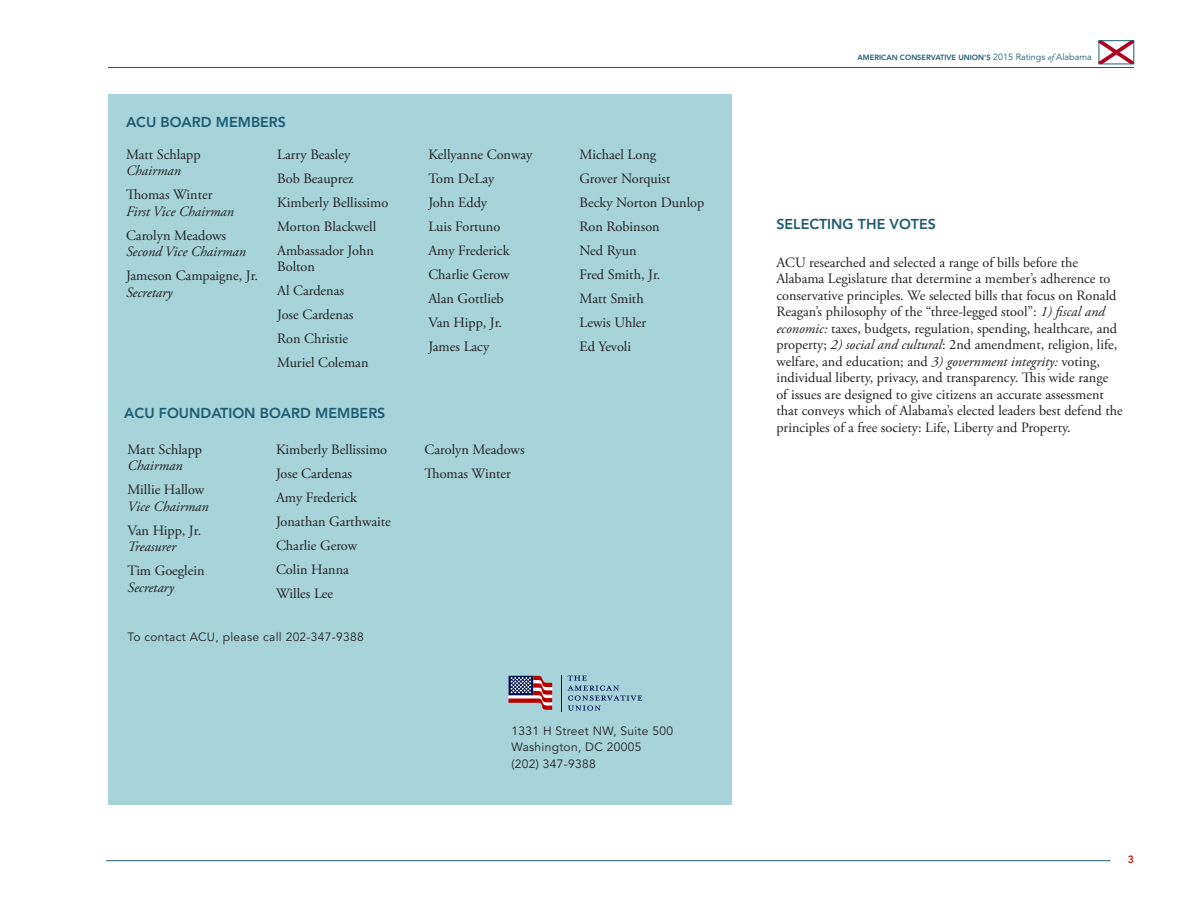
<style>
.page{position:relative;width:1188px;height:918px;background:#fff}
.page>*{position:absolute;margin:0;border:0;box-sizing:border-box;transform-origin:0 0}
._9_5PTBODYTEXT{font:14.25px/16.5px "Adobe Garamond Pro";color:#231f20}
.BODLISTING{font:14.25px/16.5px "Adobe Garamond Pro";color:#231f20}
.BODLISTING-2{font:italic 14.25px/16.5px "Adobe Garamond Pro";color:#231f20}
.BLUEALLCAPSTITLE{font:800 14.25px "Avenir";color:#1d5b70}
.t1{font:12px "Avenir";letter-spacing:.025em;color:#231f20}
.t2{font:800 10.5px "Avenir";color:#b41d15}
.t3{font:800 7.5px "Avenir";color:#1d5b70}
.s1{font-style:italic}
.s2{font-style:normal}
.s3{font-weight:400;font-size:9px}
.s4{font-family:"Adobe Garamond Pro";font-weight:400;font-style:italic;font-size:9px}
</style>
<div class="page">
<hr style="left:106px;top:860px;width:1005px;height:1px;background:#1d5b70">
<hr style="left:108px;top:67px;width:1026px;height:1px;background:#1d5b70">
<svg style="left:1101px;top:42px;width:31px;height:20px"></svg>
<div style="left:1099px;top:40px;width:35px;height:24px;border:1px solid #1d5b70"></div>
<div style="left:108px;top:94px;width:623px;height:711px;background:#a7d3db"></div>
<svg style="left:567px;top:676px;width:75px;height:35px"></svg>
<hr style="left:561px;top:675px;width:1px;height:37px;background:#00124f">
<svg style="left:508px;top:676px;width:44px;height:34px"></svg>
<p class="BLUEALLCAPSTITLE" style="left:126px;top:114px;width:162px">ACU BOARD MEMBERS</p>
<p class="BODLISTING" style="left:126px;top:147px;width:76px">Matt Schlapp<br><span class="s1">Chairman</span></p>
<p class="BODLISTING-2" style="left:126px;top:187px;width:109px"><span class="s2">Thomas Winter<br></span>First Vice Chairman</p>
<p class="BODLISTING-2" style="left:126px;top:227px;width:121px"><span class="s2">Carolyn Meadows<br></span>Second Vice Chairman</p>
<p class="BODLISTING" style="left:126px;top:268px;width:134px">Jameson Campaigne, Jr.<br><span class="s1">Secretary</span></p>
<p class="BODLISTING" style="left:277px;top:147px;width:75px">Larry Beasley</p>
<p class="BODLISTING" style="left:277px;top:171px;width:78px">Bob Beauprez</p>
<p class="BODLISTING" style="left:277px;top:195px;width:113px">Kimberly Bellissimo</p>
<p class="BODLISTING" style="left:277px;top:219px;width:101px">Morton Blackwell</p>
<p class="BODLISTING" style="left:277px;top:243px;width:98px">Ambassador John<br>Bolton</p>
<p class="BODLISTING" style="left:277px;top:283px;width:68px">Al Cardenas</p>
<p class="BODLISTING" style="left:277px;top:307px;width:78px">Jose Cardenas</p>
<p class="BODLISTING" style="left:277px;top:331px;width:72px">Ron Christie</p>
<p class="BODLISTING" style="left:277px;top:355px;width:93px">Muriel Coleman</p>
<p class="BLUEALLCAPSTITLE" style="left:124px;top:404px;width:263px">ACU FOUNDATION BOARD MEMBERS</p>
<p class="BODLISTING" style="left:128px;top:441px;width:76px">Matt Schlapp<br><span class="s1">Chairman</span></p>
<p class="BODLISTING" style="left:128px;top:482px;width:83px">Millie Hallow<br><span class="s1">Vice Chairman</span></p>
<p class="BODLISTING" style="left:128px;top:522px;width:75px">Van Hipp, Jr.<br><span class="s1">Treasurer</span></p>
<p class="BODLISTING" style="left:128px;top:563px;width:79px">Tim Goeglein<br><span class="s1">Secretary</span></p>
<p class="BODLISTING" style="left:276px;top:441px;width:113px">Kimberly Bellissimo</p>
<p class="BODLISTING" style="left:276px;top:465px;width:78px">Jose Cardenas</p>
<p class="BODLISTING" style="left:276px;top:489px;width:83px">Amy Frederick</p>
<p class="BODLISTING" style="left:276px;top:513px;width:116px">Jonathan Garthwaite</p>
<p class="BODLISTING" style="left:276px;top:537px;width:83px">Charlie Gerow</p>
<p class="BODLISTING" style="left:276px;top:561px;width:74px">Colin Hanna</p>
<p class="BODLISTING" style="left:276px;top:585px;width:59px">Willes Lee</p>
<p class="t1" style="left:128px;top:630px;width:238px">To contact ACU, please call 202-347-9388</p>
<p class="BODLISTING" style="left:428px;top:147px;width:106px">Kellyanne Conway</p>
<p class="BODLISTING" style="left:428px;top:171px;width:67px">Tom DeLay</p>
<p class="BODLISTING" style="left:428px;top:195px;width:60px">John Eddy</p>
<p class="BODLISTING" style="left:428px;top:219px;width:73px">Luis Fortuno</p>
<p class="BODLISTING" style="left:428px;top:243px;width:83px">Amy Frederick</p>
<p class="BODLISTING" style="left:428px;top:267px;width:83px">Charlie Gerow</p>
<p class="BODLISTING" style="left:428px;top:291px;width:77px">Alan Gottlieb</p>
<p class="BODLISTING" style="left:428px;top:315px;width:75px">Van Hipp, Jr.</p>
<p class="BODLISTING" style="left:428px;top:339px;width:62px">James Lacy</p>
<p class="BODLISTING" style="left:424px;top:441px;width:102px">Carolyn Meadows</p>
<p class="BODLISTING" style="left:424px;top:465px;width:88px">Thomas Winter</p>
<p class="BODLISTING" style="left:580px;top:147px;width:78px">Michael Long</p>
<p class="BODLISTING" style="left:580px;top:171px;width:92px">Grover Norquist</p>
<p class="BODLISTING" style="left:580px;top:195px;width:126px">Becky Norton Dunlop</p>
<p class="BODLISTING" style="left:580px;top:219px;width:82px">Ron Robinson</p>
<p class="BODLISTING" style="left:580px;top:243px;width:58px">Ned Ryun</p>
<p class="BODLISTING" style="left:580px;top:267px;width:82px">Fred Smith, Jr.</p>
<p class="BODLISTING" style="left:580px;top:291px;width:66px">Matt Smith</p>
<p class="BODLISTING" style="left:580px;top:315px;width:68px">Lewis Uhler</p>
<p class="BODLISTING" style="left:580px;top:339px;width:53px">Ed Yevoli</p>
<p class="t1" style="left:512px;top:723px;width:163px">1331 H Street NW, Suite 500</p>
<p class="t1" style="left:512px;top:740px;width:131px">Washington, DC 20005</p>
<p class="t1" style="left:512px;top:756px;width:86px">(202) 347-9388</p>
<p class="t3" style="left:857px;top:53px;width:236px">AMERICAN CONSERVATIVE UNION’S <span class="s3">2015 Ratings</span> <span class="s4">of</span> <span class="s3">Alabama</span></p>
<p class="BLUEALLCAPSTITLE" style="left:776px;top:216px;width:161px">SELECTING THE VOTES</p>
<p class="_9_5PTBODYTEXT" style="left:776px;top:255px;width:348px">ACU researched and selected a range of bills before the Alabama Legislature that determine a member’s adherence to conservative principles. We selected bills that focus on Ronald Reagan’s philosophy of the “three-legged stool”: <span class="s1">1) fiscal and economic:</span> taxes, budgets, regulation, spending, healthcare, and property; <span class="s1">2) social and cultural</span>: 2nd amendment, religion, life, welfare, and education; and <span class="s1">3) government integrity:</span> voting, individual liberty, privacy, and transparency. This wide range of issues are designed to give citizens an accurate assessment that conveys which of Alabama’s elected leaders best defend the principles of a free society: Life, Liberty and Property.</p>
<p class="t2" style="left:1128px;top:853px;width:8px">3</p>
</div>
